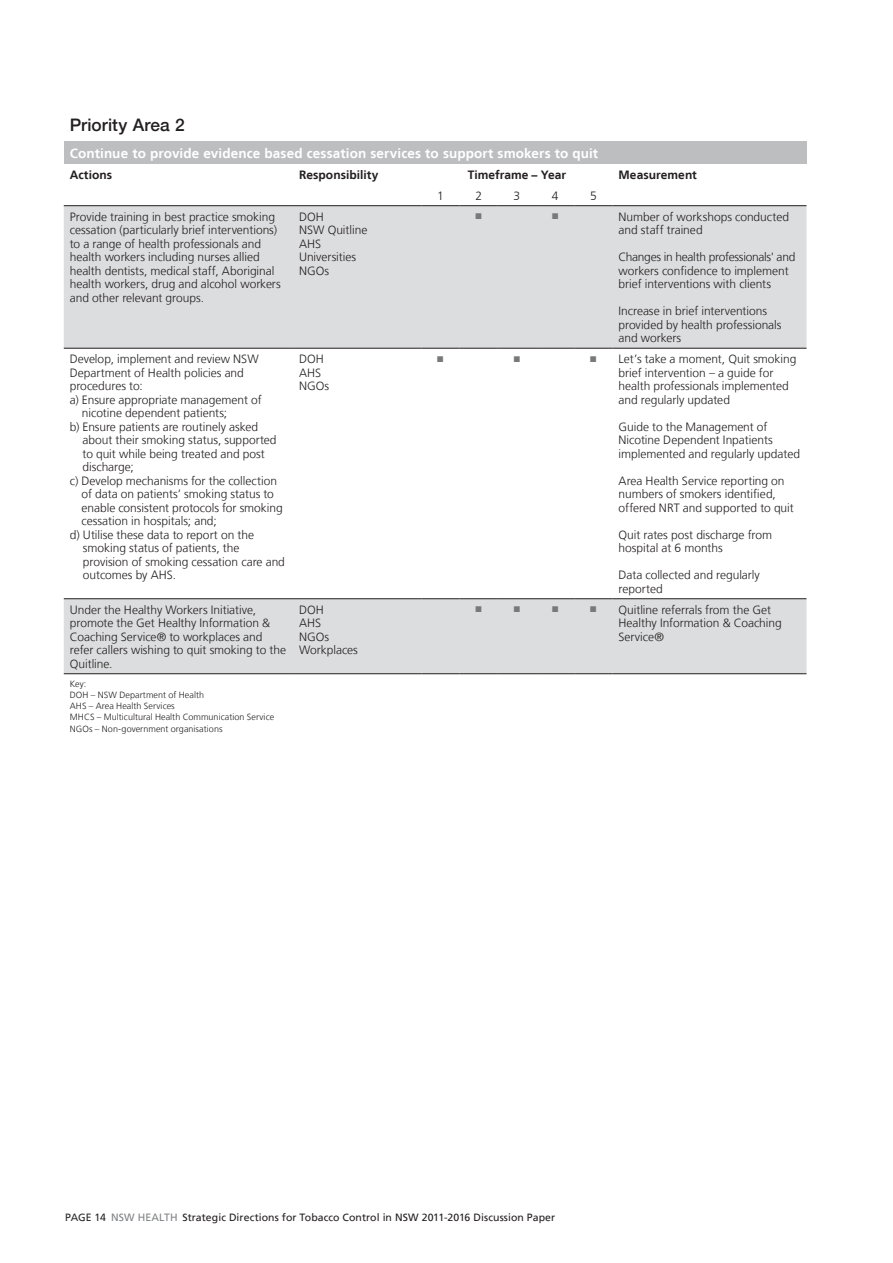
<style>
.page{position:relative;width:893px;height:1263px;background:#fff}
.page>*{position:absolute;margin:0;border:0;box-sizing:border-box;transform-origin:0 0}
.t1{font:500 17.25px "Helvetica Neue LT";letter-spacing:.005em;color:#231f20}
.t2{font:700 13.5px "Frutiger LT";letter-spacing:.01em;color:#fff}
.t3{font:300 12px/13.5px "Frutiger LT";letter-spacing:-.005em;color:#231f20}
.t4{font:700 12px "Frutiger LT";letter-spacing:.005em;color:#231f20}
.t5{font:10.5px "Frutiger LT";letter-spacing:.005em;color:#231f20}
.t6{font:300 9px/11.2px "Frutiger LT";letter-spacing:.005em;color:#231f20}
.t7{font:8.25px "Zapf Dingbats Std";color:#77797b}
.s1{color:#77797b}
.s2{color:#2a2728}
.s3{color:#808285}
</style>
<div class="page">
<div style="left:64px;top:142px;width:742px;height:22px;background:#bcbec0"></div>
<svg style="left:64px;top:206px;width:742px;height:467px"></svg>
<hr style="left:64px;top:205px;width:229px;height:1px;background:#231f20">
<hr style="left:293px;top:205px;width:128px;height:1px;background:#231f20">
<hr style="left:421px;top:205px;width:39px;height:1px;background:#231f20">
<hr style="left:460px;top:205px;width:38px;height:1px;background:#231f20">
<hr style="left:498px;top:205px;width:38px;height:1px;background:#231f20">
<hr style="left:536px;top:205px;width:38px;height:1px;background:#231f20">
<hr style="left:574px;top:205px;width:38px;height:1px;background:#231f20">
<hr style="left:612px;top:205px;width:194px;height:1px;background:#231f20">
<hr style="left:64px;top:348px;width:229px;height:1px;background:#231f20">
<hr style="left:293px;top:348px;width:128px;height:1px;background:#231f20">
<hr style="left:421px;top:348px;width:39px;height:1px;background:#231f20">
<hr style="left:460px;top:348px;width:38px;height:1px;background:#231f20">
<hr style="left:498px;top:348px;width:38px;height:1px;background:#231f20">
<hr style="left:536px;top:348px;width:38px;height:1px;background:#231f20">
<hr style="left:574px;top:348px;width:38px;height:1px;background:#231f20">
<hr style="left:612px;top:348px;width:194px;height:1px;background:#231f20">
<hr style="left:64px;top:598px;width:229px;height:1px;background:#231f20">
<hr style="left:293px;top:598px;width:128px;height:1px;background:#231f20">
<hr style="left:421px;top:598px;width:39px;height:1px;background:#231f20">
<hr style="left:460px;top:598px;width:38px;height:1px;background:#231f20">
<hr style="left:498px;top:598px;width:38px;height:1px;background:#231f20">
<hr style="left:536px;top:598px;width:38px;height:1px;background:#231f20">
<hr style="left:574px;top:598px;width:38px;height:1px;background:#231f20">
<hr style="left:612px;top:598px;width:194px;height:1px;background:#231f20">
<hr style="left:64px;top:673px;width:229px;height:1px;background:#231f20">
<hr style="left:293px;top:673px;width:128px;height:1px;background:#231f20">
<hr style="left:421px;top:673px;width:39px;height:1px;background:#231f20">
<hr style="left:460px;top:673px;width:38px;height:1px;background:#231f20">
<hr style="left:498px;top:673px;width:38px;height:1px;background:#231f20">
<hr style="left:536px;top:673px;width:38px;height:1px;background:#231f20">
<hr style="left:574px;top:673px;width:38px;height:1px;background:#231f20">
<hr style="left:612px;top:673px;width:194px;height:1px;background:#231f20">
<h1 class="t1" style="left:70px;top:115px;width:116px">Priority Area 2</h1>
<p class="t2" style="left:70px;top:145px;width:530px">Continue to provide evidence based cessation services to support smokers to quit</p>
<p class="t4" style="left:70px;top:167px;width:44px">Actions</p>
<p class="t4" style="left:299px;top:167px;width:81px">Responsibility</p>
<p class="t4" style="left:468px;top:167px;width:100px">Timeframe – Year</p>
<p class="t4" style="left:618px;top:167px;width:80px">Measurement</p>
<p class="t3" style="left:437px;top:189px;width:8px">1</p>
<p class="t3" style="left:475px;top:189px;width:8px">2</p>
<p class="t3" style="left:514px;top:189px;width:8px">3</p>
<p class="t3" style="left:552px;top:189px;width:8px">4</p>
<p class="t3" style="left:590px;top:189px;width:8px">5</p>
<p class="t3" style="left:70px;top:210px;width:212px">Provide training in best practice smoking cessation (particularly brief interventions) to a range of health professionals and health workers including nurses allied health dentists, medical staff, Aboriginal health workers, drug and alcohol workers and other relevant groups.</p>
<p class="t3" style="left:299px;top:210px;width:70px">DOH<br>NSW Quitline<br>AHS<br>Universities<br>NGOs</p>
<p class="t7" style="left:475px;top:212px;width:8px">■</p>
<p class="t7" style="left:552px;top:212px;width:8px">■</p>
<p class="t3" style="left:618px;top:210px;width:172px">Number of workshops conducted and staff trained</p>
<p class="t3" style="left:618px;top:250px;width:178px">Changes in health professionals' and workers confidence to implement brief interventions with clients</p>
<p class="t3" style="left:618px;top:304px;width:164px">Increase in brief interventions provided by health professionals and workers</p>
<p class="t3" style="left:70px;top:352px;width:190px">Develop, implement and review NSW</p>
<p class="t3" style="left:70px;top:366px;width:176px">Department of Health policies and</p>
<p class="t3" style="left:70px;top:379px;width:74px">procedures to:</p>
<p class="t3" style="left:70px;top:393px;width:193px">a) Ensure appropriate management of</p>
<p class="t3" style="left:82px;top:406px;width:147px">nicotine dependent patients;</p>
<p class="t3" style="left:70px;top:420px;width:190px">b) Ensure patients are routinely asked</p>
<p class="t3" style="left:83px;top:433px;width:196px">about their smoking status, supported</p>
<p class="t3" style="left:83px;top:447px;width:184px">to quit while being treated and post</p>
<p class="t3" style="left:83px;top:460px;width:53px">discharge;</p>
<p class="t3" style="left:70px;top:474px;width:209px">c) Develop mechanisms for the collection</p>
<p class="t3" style="left:81px;top:487px;width:194px">of data on patients’ smoking status to</p>
<p class="t3" style="left:82px;top:501px;width:203px">enable consistent protocols for smoking</p>
<p class="t3" style="left:81px;top:514px;width:137px">cessation in hospitals; and;</p>
<p class="t3" style="left:70px;top:528px;width:186px">d) Utilise these data to report on the</p>
<p class="t3" style="left:83px;top:541px;width:158px">smoking status of patients, the</p>
<p class="t3" style="left:83px;top:555px;width:203px">provision of smoking cessation care and</p>
<p class="t3" style="left:83px;top:568px;width:95px">outcomes by AHS.</p>
<p class="t3" style="left:299px;top:352px;width:32px">DOH<br>AHS<br>NGOs</p>
<p class="t7" style="left:437px;top:355px;width:8px">■</p>
<p class="t7" style="left:514px;top:355px;width:8px">■</p>
<p class="t3" style="left:618px;top:352px;width:179px;text-indent:-28px"><span class="s1">■</span> Let’s take a moment, Quit smoking brief intervention – a guide for health professionals implemented and regularly updated</p>
<p class="t3" style="left:618px;top:420px;width:183px">Guide to the Management of<br>Nicotine Dependent Inpatients implemented and regularly updated</p>
<p class="t3" style="left:619px;top:474px;width:177px">Area Health Service reporting on numbers of smokers identified, offered NRT and supported to quit</p>
<p class="t3" style="left:619px;top:528px;width:155px">Quit rates post discharge from hospital at 6 months</p>
<p class="t3" style="left:619px;top:568px;width:143px">Data collected and regularly reported</p>
<p class="t3" style="left:70px;top:603px;width:218px">Under the Healthy Workers Initiative, promote the Get Healthy Information &amp; Coaching Service® to workplaces and refer callers wishing to quit smoking to the Quitline.</p>
<p class="t3" style="left:299px;top:603px;width:60px">DOH<br>AHS<br>NGOs<br>Workplaces</p>
<p class="t7" style="left:475px;top:605px;width:8px">■</p>
<p class="t7" style="left:514px;top:605px;width:8px">■</p>
<p class="t7" style="left:552px;top:605px;width:8px">■</p>
<p class="t3" style="left:618px;top:603px;width:165px;text-indent:-28px"><span class="s1">■</span> Quitline referrals from the Get<br>Healthy Information &amp; Coaching<br>Service®</p>
<p class="t6" style="left:70px;top:678px;width:206px">Key:<br>DOH – NSW Department of Health<br>AHS – Area Health Services<br>MHCS – Multicultural Health Communication Service<br>NGOs – Non-government organisations</p>
<p class="t5" style="left:65px;top:1211px;width:491px"><span class="s2">PAGE 14</span> <span class="s3">NSW Health</span> Strategic Directions for Tobacco Control in NSW 2011-2016 Discussion Paper</p>
</div>
